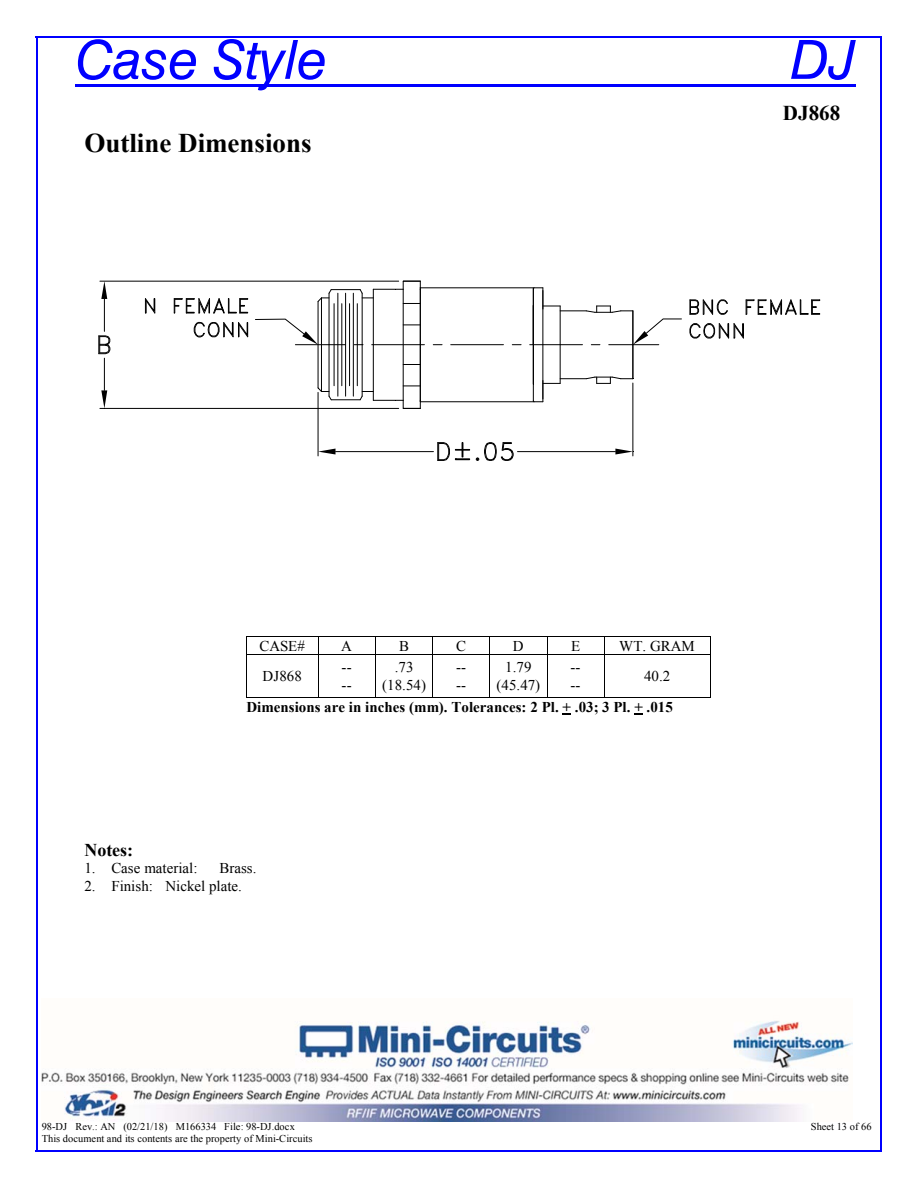
<style>
.page{position:relative;width:918px;height:1188px;background:#fff}
.page>*{position:absolute;margin:0;border:0;box-sizing:border-box;transform-origin:0 0}
.t1{font:italic 54px "Swis 721 BT";color:#00f}
.t2{font:700 27px "Times New Roman";color:#000}
.t3{font:700 21px "Times New Roman";color:#000}
.t4{font:700 18px "Times New Roman";color:#000}
.t5{font:15px/17.2px "Times New Roman";color:#000}
.t6{font:700 15px "Times New Roman";color:#000}
.t7{font:10.5px "Times New Roman";color:#000}
</style>
<div class="page">
<img style="left:41px;top:1021px;width:811px;height:100px">
<hr style="left:76px;top:84px;width:780px;height:3px;background:#00f">
<hr style="left:246px;top:636px;width:464px;height:1px;background:#000">
<svg style="left:246px;top:637px;width:1px;height:17px"></svg>
<svg style="left:318px;top:637px;width:1px;height:17px"></svg>
<svg style="left:375px;top:637px;width:1px;height:17px"></svg>
<svg style="left:432px;top:637px;width:1px;height:17px"></svg>
<svg style="left:547px;top:637px;width:1px;height:17px"></svg>
<svg style="left:604px;top:637px;width:1px;height:17px"></svg>
<svg style="left:710px;top:636px;width:1px;height:18px"></svg>
<hr style="left:246px;top:654px;width:464px;height:1px;background:#000">
<hr style="left:246px;top:655px;width:1px;height:43px;background:#000">
<hr style="left:246px;top:697px;width:72px;height:1px;background:#000">
<hr style="left:318px;top:655px;width:1px;height:43px;background:#000">
<hr style="left:318px;top:697px;width:57px;height:1px;background:#000">
<hr style="left:375px;top:655px;width:1px;height:43px;background:#000">
<hr style="left:376px;top:697px;width:56px;height:1px;background:#000">
<hr style="left:432px;top:655px;width:1px;height:43px;background:#000">
<hr style="left:433px;top:697px;width:57px;height:1px;background:#000">
<hr style="left:490px;top:655px;width:1px;height:43px;background:#000">
<hr style="left:490px;top:697px;width:57px;height:1px;background:#000">
<hr style="left:547px;top:655px;width:1px;height:43px;background:#000">
<hr style="left:548px;top:697px;width:56px;height:1px;background:#000">
<hr style="left:604px;top:655px;width:1px;height:43px;background:#000">
<hr style="left:605px;top:697px;width:105px;height:1px;background:#000">
<hr style="left:710px;top:655px;width:1px;height:43px;background:#000">
<hr style="left:318px;top:392px;width:1px;height:64px;background:#000">
<hr style="left:633px;top:383px;width:1px;height:73px;background:#000">
<hr style="left:336px;top:451px;width:97px;height:1px;background:#000">
<hr style="left:517px;top:451px;width:98px;height:1px;background:#000">
<svg style="left:318px;top:449px;width:18px;height:5px"></svg>
<svg style="left:438px;top:442px;width:32px;height:19px"></svg>
<svg style="left:615px;top:449px;width:19px;height:5px"></svg>
<svg style="left:476px;top:442px;width:37px;height:19px"></svg>
<hr style="left:420px;top:288px;width:113px;height:1px;background:#000">
<hr style="left:420px;top:402px;width:113px;height:1px;background:#000">
<hr style="left:609px;top:344px;width:50px;height:1px;background:#000">
<hr style="left:530px;top:344px;width:52px;height:1px;background:#000">
<hr style="left:451px;top:344px;width:52px;height:1px;background:#000">
<hr style="left:372px;top:344px;width:52px;height:1px;background:#000">
<hr style="left:295px;top:344px;width:50px;height:1px;background:#000">
<hr style="left:100px;top:281px;width:299px;height:1px;background:#000">
<hr style="left:100px;top:408px;width:299px;height:1px;background:#000">
<hr style="left:104px;top:299px;width:1px;height:32px;background:#000">
<hr style="left:104px;top:358px;width:1px;height:32px;background:#000">
<svg style="left:101px;top:281px;width:6px;height:18px"></svg>
<svg style="left:101px;top:390px;width:6px;height:19px"></svg>
<svg style="left:99px;top:336px;width:12px;height:18px"></svg>
<svg style="left:145px;top:298px;width:10px;height:15px"></svg>
<svg style="left:174px;top:298px;width:74px;height:15px"></svg>
<svg style="left:194px;top:322px;width:54px;height:16px"></svg>
<hr style="left:403px;top:289px;width:1px;height:111px;background:#000">
<hr style="left:420px;top:289px;width:1px;height:56px;background:#000">
<hr style="left:373px;top:289px;width:1px;height:56px;background:#000">
<hr style="left:362px;top:293px;width:1px;height:52px;background:#000">
<hr style="left:329px;top:293px;width:1px;height:52px;background:#000">
<hr style="left:321px;top:298px;width:1px;height:47px;background:#000">
<hr style="left:318px;top:301px;width:1px;height:87px;background:#000">
<hr style="left:321px;top:345px;width:1px;height:46px;background:#000">
<hr style="left:329px;top:345px;width:1px;height:51px;background:#000">
<hr style="left:373px;top:400px;width:30px;height:1px;background:#000">
<hr style="left:373px;top:345px;width:1px;height:55px;background:#000">
<hr style="left:362px;top:345px;width:1px;height:51px;background:#000">
<svg style="left:318px;top:388px;width:55px;height:13px"></svg>
<svg style="left:403px;top:386px;width:17px;height:1px"></svg>
<svg style="left:404px;top:364px;width:16px;height:1px"></svg>
<svg style="left:403px;top:325px;width:17px;height:1px"></svg>
<svg style="left:404px;top:303px;width:16px;height:1px"></svg>
<hr style="left:420px;top:345px;width:1px;height:55px;background:#000">
<svg style="left:403px;top:400px;width:18px;height:9px"></svg>
<svg style="left:255px;top:319px;width:63px;height:26px"></svg>
<hr style="left:373px;top:289px;width:30px;height:1px;background:#000">
<svg style="left:318px;top:289px;width:55px;height:13px"></svg>
<svg style="left:403px;top:281px;width:18px;height:8px"></svg>
<svg style="left:690px;top:300px;width:38px;height:15px"></svg>
<svg style="left:746px;top:300px;width:74px;height:15px"></svg>
<svg style="left:690px;top:323px;width:54px;height:15px"></svg>
<svg style="left:634px;top:319px;width:48px;height:26px"></svg>
<hr style="left:543px;top:291px;width:1px;height:54px;background:#000">
<hr style="left:533px;top:345px;width:1px;height:56px;background:#000">
<hr style="left:533px;top:305px;width:1px;height:40px;background:#000">
<hr style="left:543px;top:345px;width:1px;height:54px;background:#000">
<hr style="left:560px;top:345px;width:1px;height:38px;background:#000">
<hr style="left:560px;top:306px;width:1px;height:39px;background:#000">
<svg style="left:533px;top:377px;width:101px;height:26px"></svg>
<svg style="left:533px;top:288px;width:100px;height:25px"></svg>
<hr style="left:633px;top:345px;width:1px;height:34px;background:#000">
<hr style="left:633px;top:311px;width:1px;height:34px;background:#000">
<hr style="left:334px;top:304px;width:1px;height:82px;background:#000">
<hr style="left:338px;top:293px;width:1px;height:103px;background:#000">
<hr style="left:342px;top:304px;width:1px;height:82px;background:#000">
<hr style="left:353px;top:293px;width:1px;height:103px;background:#000">
<hr style="left:349px;top:304px;width:1px;height:82px;background:#000">
<hr style="left:345px;top:293px;width:1px;height:103px;background:#000">
<hr style="left:357px;top:304px;width:1px;height:82px;background:#000">
<hr style="left:36px;top:36px;width:846px;height:1px;background:#00f">
<hr style="left:36px;top:37px;width:1px;height:1114px;background:#00f">
<hr style="left:881px;top:37px;width:1px;height:1114px;background:#00f">
<hr style="left:36px;top:1151px;width:846px;height:1px;background:#00f">
<h1 class="t1" style="left:76px;top:27px;width:253px">Case Style</h1>
<h1 class="t1" style="left:791px;top:27px;width:67px">DJ</h1>
<h2 class="t2" style="left:84px;top:128px;width:229px">Outline Dimensions</h2>
<h3 class="t3" style="left:783px;top:102px;width:59px">DJ868</h3>
<h3 class="t5" style="left:259px;top:637px;width:47px">CASE#</h3>
<h3 class="t5" style="left:341px;top:637px;width:12px">A</h3>
<h3 class="t5" style="left:399px;top:637px;width:11px">B</h3>
<h3 class="t5" style="left:456px;top:637px;width:11px">C</h3>
<h3 class="t5" style="left:513px;top:637px;width:12px">D</h3>
<h3 class="t5" style="left:571px;top:637px;width:11px">E</h3>
<h3 class="t5" style="left:619px;top:637px;width:77px">WT. GRAM</h3>
<h3 class="t5" style="left:263px;top:667px;width:41px">DJ868</h3>
<h3 class="t5" style="left:342px;top:659px;width:12px">-- --</h3>
<h3 class="t5" style="left:382px;top:659px;width:45px;text-align:center">.73 (18.54)</h3>
<h3 class="t5" style="left:456px;top:659px;width:12px">-- --</h3>
<h3 class="t5" style="left:496px;top:659px;width:45px;text-align:center">1.79 (45.47)</h3>
<h3 class="t5" style="left:571px;top:659px;width:12px">-- --</h3>
<h3 class="t5" style="left:644px;top:667px;width:28px">40.2</h3>
<h3 class="t6" style="left:246px;top:699px;width:428px">Dimensions are in inches (mm). Tolerances: 2 Pl. + .03; 3 Pl. + .015</h3>
<h3 class="t4" style="left:84px;top:840px;width:50px">Notes:</h3>
<h3 class="t5" style="left:84px;top:859px;width:115px">1. Case material:</h3>
<h3 class="t5" style="left:219px;top:859px;width:39px">Brass.</h3>
<h3 class="t5" style="left:84px;top:877px;width:159px">2. Finish: Nickel plate.</h3>
<p class="t7" style="left:42px;top:1121px;width:255px">98-DJ Rev.: AN (02/21/18) M166334 File: 98-DJ.docx</p>
<p class="t7" style="left:811px;top:1121px;width:62px">Sheet 13 of 66</p>
<p class="t7" style="left:42px;top:1133px;width:272px">This document and its contents are the property of Mini-Circuits</p>
</div>
